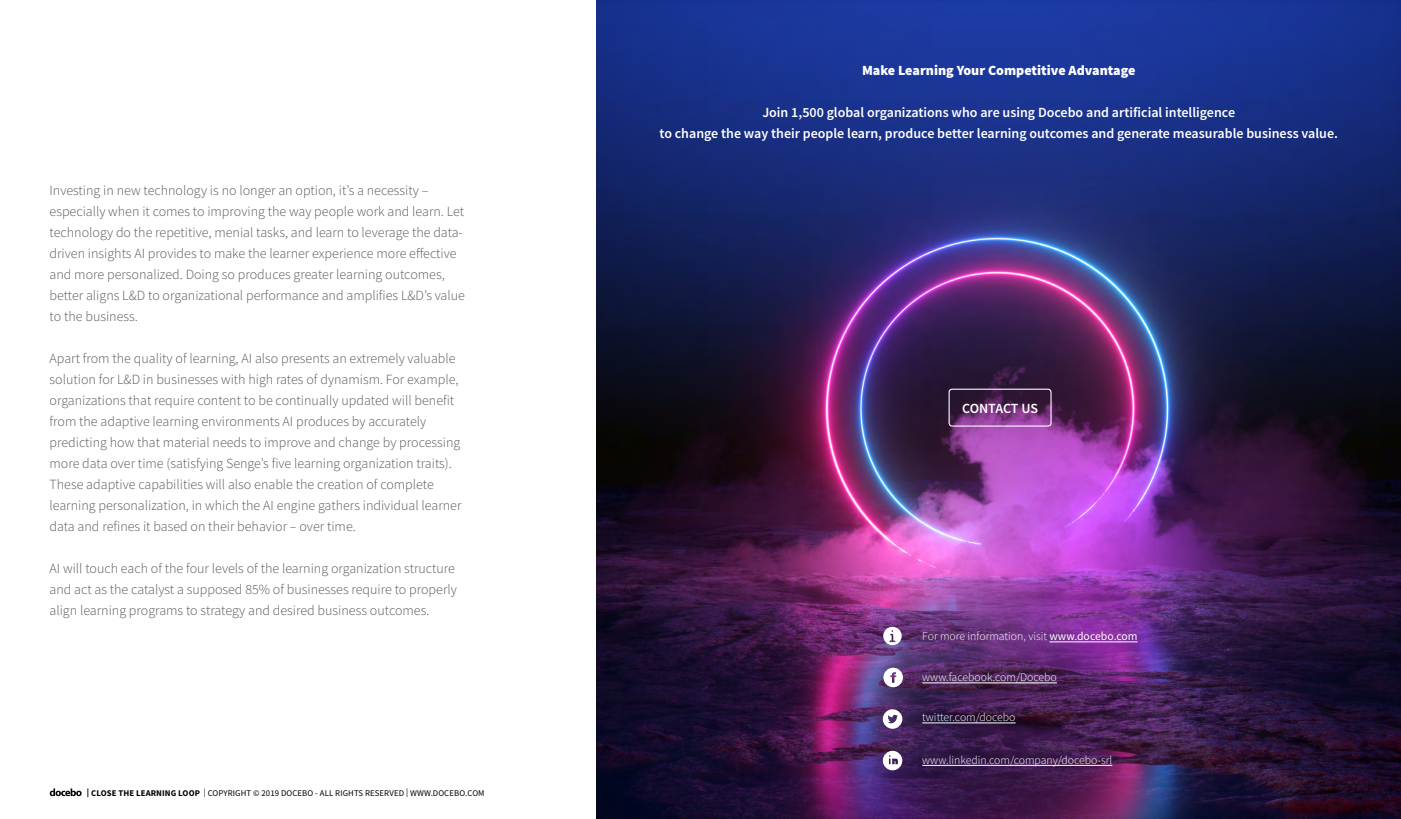
<style>
.page{position:relative;width:1401px;height:819px;background:#fff}
.page>*{position:absolute;margin:0;border:0;box-sizing:border-box;transform-origin:0 0}
.t1{font:300 14px/21px "Source Sans Pro";color:#575756}
.t2{font:600 14px/21px "Source Sans Pro";color:#fff;text-align:center}
.t3{font:900 14px "Source Sans Pro";color:#fff}
.t4{font:300 11.72px "Source Sans Pro";color:#fff}
.t5{font:8.75px "Source Sans Pro";letter-spacing:.01em;color:#000}
.s1{font-weight:700}
.s2{font-weight:400}
</style>
<div class="page">
<img style="left:596px;top:0;width:804px;height:819px">
<hr style="left:1049px;top:641px;width:88px;height:1px;background:#fff">
<svg style="left:883px;top:626px;width:18px;height:19px"></svg>
<hr style="left:922px;top:682px;width:134px;height:1px;background:#fff">
<svg style="left:883px;top:667px;width:19px;height:20px"></svg>
<hr style="left:922px;top:722px;width:93px;height:1px;background:#fff">
<svg style="left:882px;top:709px;width:20px;height:19px"></svg>
<hr style="left:922px;top:765px;width:190px;height:1px;background:#fff">
<svg style="left:882px;top:750px;width:20px;height:20px"></svg>
<div style="left:948px;top:388px;width:103px;height:38px;border:1px solid #fff;border-radius:3px"></div>
<svg style="left:50px;top:788px;width:32px;height:8px"></svg>
<p class="t1" style="left:50px;top:180px;width:417px">Investing in new technology is no longer an option, it’s a necessity – especially when it comes to improving the way people work and learn. Let technology do the repetitive, menial tasks, and learn to leverage the data&shy;driven insights AI provides to make the learner experience more effective and more personalized. Doing so produces greater learning outcomes, better aligns L&amp;D to organizational performance and amplifies L&amp;D’s value to the business.</p>
<p class="t1" style="left:50px;top:348px;width:413px">Apart from the quality of learning, AI also presents an extremely valuable solution for L&amp;D in businesses with high rates of dynamism. For example, organizations that require content to be continually updated will benefit from the adaptive learning environments AI produces by accurately predicting how that material needs to improve and change by processing more data over time (satisfying Senge’s five learning organization traits).<br>These adaptive capabilities will also enable the creation of complete learning personalization, in which the AI engine gathers individual learner data and refines it based on their behavior – over time.</p>
<p class="t1" style="left:50px;top:558px;width:409px">AI will touch each of the four levels of the learning organization structure and act as the catalyst a supposed 85% of businesses require to properly align learning programs to strategy and desired business outcomes.</p>
<p class="t5" style="left:87px;top:787px;width:399px"><span class="s1">| CLOSE THE LEARNING LOOP</span> | COPYRIGHT © 2019 DOCEBO - ALL RIGHTS RESERVED | WWW.DOCEBO.COM</p>
<p class="t3" style="left:862px;top:61px;width:275px">Make Learning Your Competitive Advantage</p>
<p class="t2" style="left:659px;top:102px;width:680px">Join 1,500 global organizations who are using Docebo and artificial intelligence<br>to change the way their people learn, produce better learning outcomes and generate measurable business value.</p>
<p class="t2" style="left:961px;top:397px;width:77px">CONTACT US</p>
<p class="t4" style="left:922px;top:629px;width:217px">For more information, visit <span class="s2">www.docebo.com</span></p>
<p class="t4" style="left:922px;top:670px;width:136px">www.facebook.com/Docebo</p>
<p class="t4" style="left:922px;top:710px;width:95px">twitter.com/docebo</p>
<p class="t4" style="left:922px;top:752px;width:191px">www.linkedin.com/company/docebo-srl</p>
</div>
